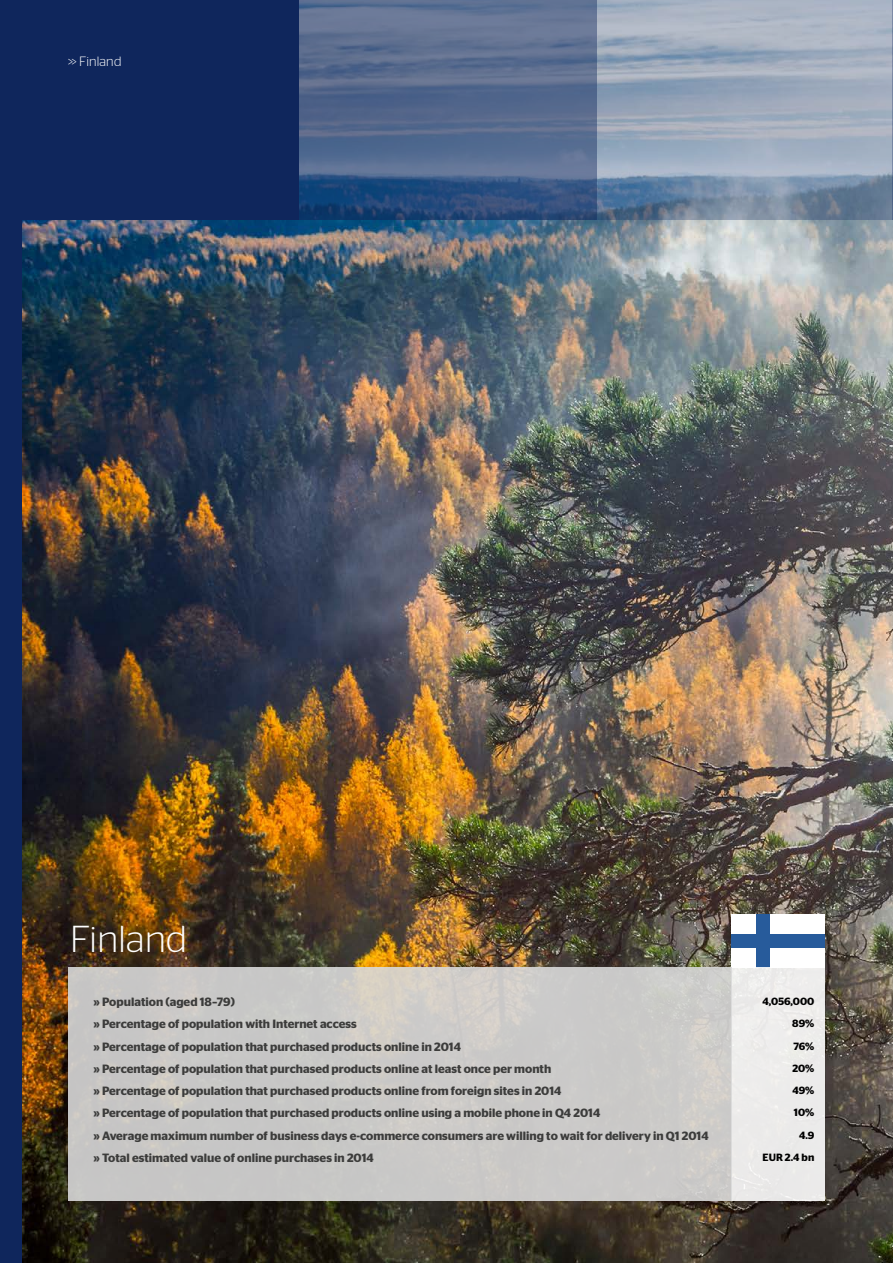
<style>
.page{position:relative;width:893px;height:1263px;background:#fff}
.page>*{position:absolute;margin:0;border:0;box-sizing:border-box;transform-origin:0 0}
.Länder{font:300 37.5px "Stag Sans";letter-spacing:.01em;color:#fff}
.Svart_vänster{font:300 13.5px "Stag Sans";letter-spacing:.01em;color:#fff}
.Landsrutor{font:600 12px "Stag Sans";color:#3c3c3b}
.Landsrutor-2{font:600 10.5px "Stag Sans";color:#000}
.s1{font-size:13.2px}
</style>
<div class="page">
<img style="left:21px;top:219px;width:872px;height:1044px">
<div style="left:0;top:0;width:298px;height:219px;background:#0f265c"></div>
<svg style="left:298px;top:0;width:299px;height:219px;background:#50668b"></svg>
<svg style="left:597px;top:0;width:295px;height:219px;background:#97a5b8"></svg>
<hr style="left:892px;top:0;width:1px;height:219px;background:#0f265c">
<div style="left:0;top:0;width:21px;height:1263px;background:#0f265c"></div>
<div style="left:731px;top:914px;width:94px;height:53px;background:#fff"></div>
<div style="left:756px;top:914px;width:14px;height:53px;background:#275b9b"></div>
<div style="left:731px;top:934px;width:94px;height:13px;background:#275b9b"></div>
<div style="left:731px;top:967px;width:94px;height:233px;background:#ecebea"></div>
<div style="left:68px;top:967px;width:663px;height:233px;background:#cac9c7"></div>
<p class="Svart_vänster" style="left:68px;top:54px;width:55px"><span class="s1">&gt;&gt;</span> Finland</p>
<p class="Länder" style="left:70px;top:918px;width:119px">Finland</p>
<p class="Landsrutor" style="left:93px;top:995px;width:143px">» Population (aged 18–79)</p>
<p class="Landsrutor" style="left:93px;top:1017px;width:265px">» Percentage of population with Internet access</p>
<p class="Landsrutor" style="left:93px;top:1039px;width:369px">» Percentage of population that purchased products online in 2014</p>
<p class="Landsrutor" style="left:93px;top:1062px;width:459px">» Percentage of population that purchased products online at least once per month</p>
<p class="Landsrutor" style="left:93px;top:1084px;width:470px">» Percentage of population that purchased products online from foreign sites in 2014</p>
<p class="Landsrutor" style="left:93px;top:1106px;width:508px">» Percentage of population that purchased products online using a mobile phone in Q4 2014</p>
<p class="Landsrutor" style="left:93px;top:1128px;width:617px">» Average maximum number of business days e-commerce consumers are willing to wait for delivery in Q1 2014</p>
<p class="Landsrutor" style="left:93px;top:1151px;width:282px">» Total estimated value of online purchases in 2014</p>
<p class="Landsrutor-2" style="left:762px;top:995px;width:53px">4,056,000</p>
<p class="Landsrutor-2" style="left:792px;top:1017px;width:24px">89%</p>
<p class="Landsrutor-2" style="left:793px;top:1040px;width:22px">76%</p>
<p class="Landsrutor-2" style="left:792px;top:1062px;width:23px">20%</p>
<p class="Landsrutor-2" style="left:792px;top:1084px;width:23px">49%</p>
<p class="Landsrutor-2" style="left:794px;top:1106px;width:22px">10%</p>
<p class="Landsrutor-2" style="left:799px;top:1129px;width:17px">4.9</p>
<p class="Landsrutor-2" style="left:763px;top:1151px;width:53px">EUR 2.4 bn</p>
</div>
